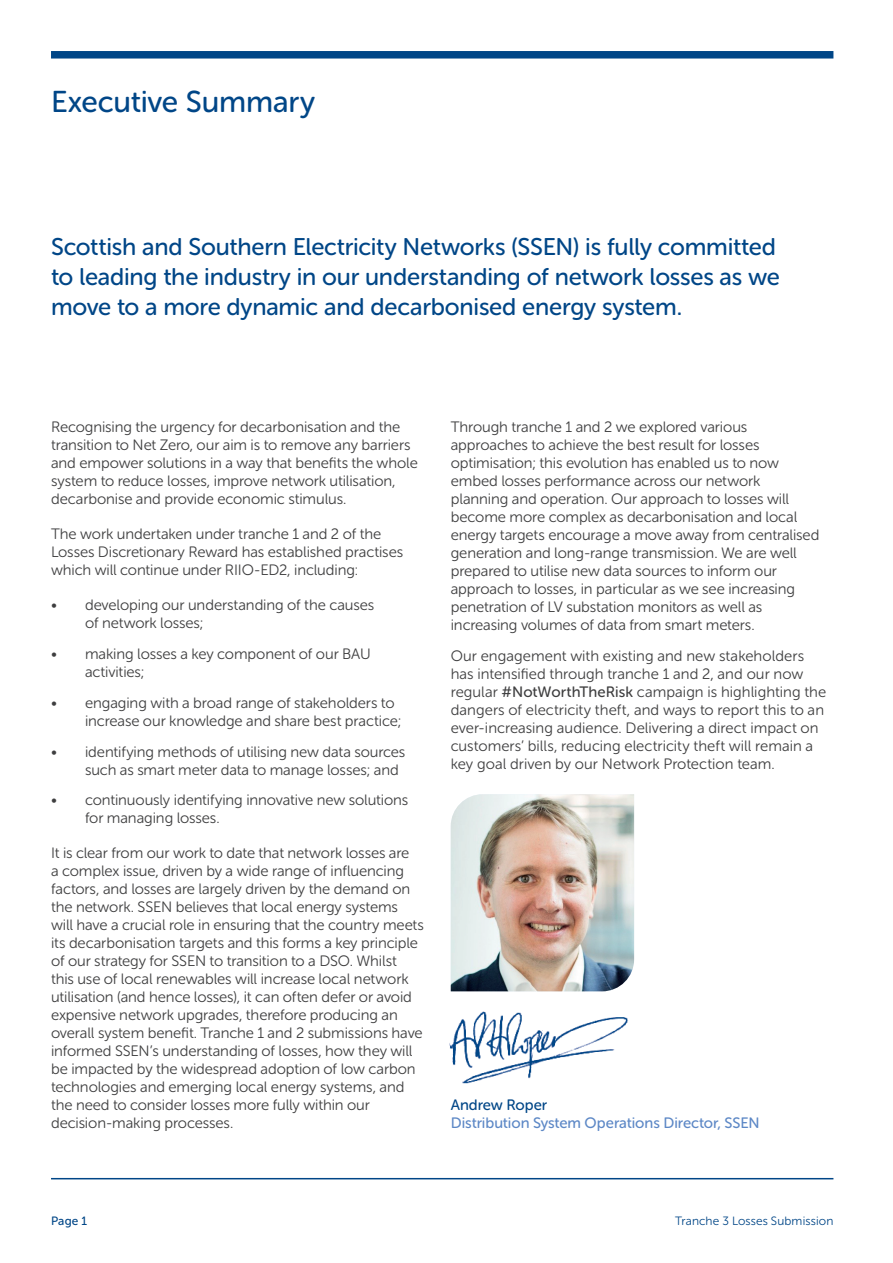
<style>
.page{position:relative;width:893px;height:1263px;background:#fff}
.page>*{position:absolute;margin:0;border:0;box-sizing:border-box;transform-origin:0 0}
.H_1{font:30px "Museo Sans Rounded 500";letter-spacing:-.005em;color:#004687}
.INTRO{font:24px/30px "Museo Sans Rounded 500";letter-spacing:-.01em;color:#004687}
.BODY{font:15px/18px "Museo Sans Rounded 300";letter-spacing:-.005em;color:#3e3e3f}
.BODY-2{font:15px/18px "Museo Sans Rounded 500";letter-spacing:-.005em;color:#5d88c6}
.t1{font:12px "Museo Sans Rounded 300";letter-spacing:.015em;color:#004687}
.t2{font:12px "Museo Sans Rounded 500";color:#004687}
.s1{font-family:"Museo Sans Rounded 500"}
.s2{color:#004687}
</style>
<div class="page">
<img style="left:451px;top:794px;width:183px;height:197px">
<img style="left:449px;top:1011px;width:179px;height:73px">
<div style="left:51px;top:51px;width:782px;height:8px;background:#004687"></div>
<hr style="left:51px;top:1178px;width:782px;height:1px;background:#004687">
<p class="H_1" style="left:51px;top:85px;width:266px">Executive Summary</p>
<p class="INTRO" style="left:51px;top:232px;width:730px">Scottish and Southern Electricity Networks (SSEN) is fully committed to leading the industry in our understanding of network losses as we move to a more dynamic and decarbonised energy system.</p>
<p class="BODY" style="left:51px;top:418px;width:368px">Recognising the urgency for decarbonisation and the transition to Net Zero, our aim is to remove any barriers and empower solutions in a way that benefits the whole system to reduce losses, improve network utilisation, decarbonise and provide economic stimulus.</p>
<p class="BODY" style="left:51px;top:525px;width:354px">The work undertaken under tranche 1 and 2 of the<br>Losses Discretionary Reward has established practises which will continue under RIIO-ED2, including:</p>
<p class="BODY" style="left:85px;top:596px;width:291px;text-indent:-34px">• developing our understanding of the causes of network losses;</p>
<p class="BODY" style="left:85px;top:645px;width:287px;text-indent:-34px">• making losses a key component of our BAU activities;</p>
<p class="BODY" style="left:85px;top:694px;width:318px;text-indent:-34px">• engaging with a broad range of stakeholders to increase our knowledge and share best practice;</p>
<p class="BODY" style="left:85px;top:742px;width:322px;text-indent:-34px">• identifying methods of utilising new data sources such as smart meter data to manage losses; and</p>
<p class="BODY" style="left:85px;top:791px;width:325px;text-indent:-34px">• continuously identifying innovative new solutions for managing losses.</p>
<p class="BODY" style="left:51px;top:844px;width:374px">It is clear from our work to date that network losses are<br>a complex issue, driven by a wide range of influencing factors, and losses are largely driven by the demand on the network. SSEN believes that local energy systems<br>will have a crucial role in ensuring that the country meets its decarbonisation targets and this forms a key principle of our strategy for SSEN to transition to a DSO. Whilst<br>this use of local renewables will increase local network utilisation (and hence losses), it can often defer or avoid expensive network upgrades, therefore producing an overall system benefit. Tranche 1 and 2 submissions have informed SSEN’s understanding of losses, how they will be impacted by the widespread adoption of low carbon technologies and emerging local energy systems, and the need to consider losses more fully within our decision-making processes.</p>
<p class="BODY" style="left:451px;top:418px;width:370px">Through tranche 1 and 2 we explored various approaches to achieve the best result for losses optimisation; this evolution has enabled us to now embed losses performance across our network planning and operation. Our approach to losses will become more complex as decarbonisation and local energy targets encourage a move away from centralised generation and long-range transmission. We are well prepared to utilise new data sources to inform our approach to losses, in particular as we see increasing penetration of LV substation monitors as well as increasing volumes of data from smart meters.</p>
<p class="BODY" style="left:451px;top:647px;width:377px">Our engagement with existing and new stakeholders has intensified through tranche 1 and 2, and our now regular <span class="s1">#NotWorthTheRisk</span> campaign is highlighting the dangers of electricity theft, and ways to report this to an ever-increasing audience. Delivering a direct impact on customers’ bills, reducing electricity theft will remain a key goal driven by our Network Protection team.</p>
<p class="BODY-2" style="left:451px;top:1095px;width:310px"><span class="s2">Andrew Roper<br></span>Distribution System Operations Director, SSEN</p>
<p class="t2" style="left:51px;top:1214px;width:38px">Page 1</p>
<p class="t1" style="left:675px;top:1214px;width:160px">Tranche 3 Losses Submission</p>
</div>
